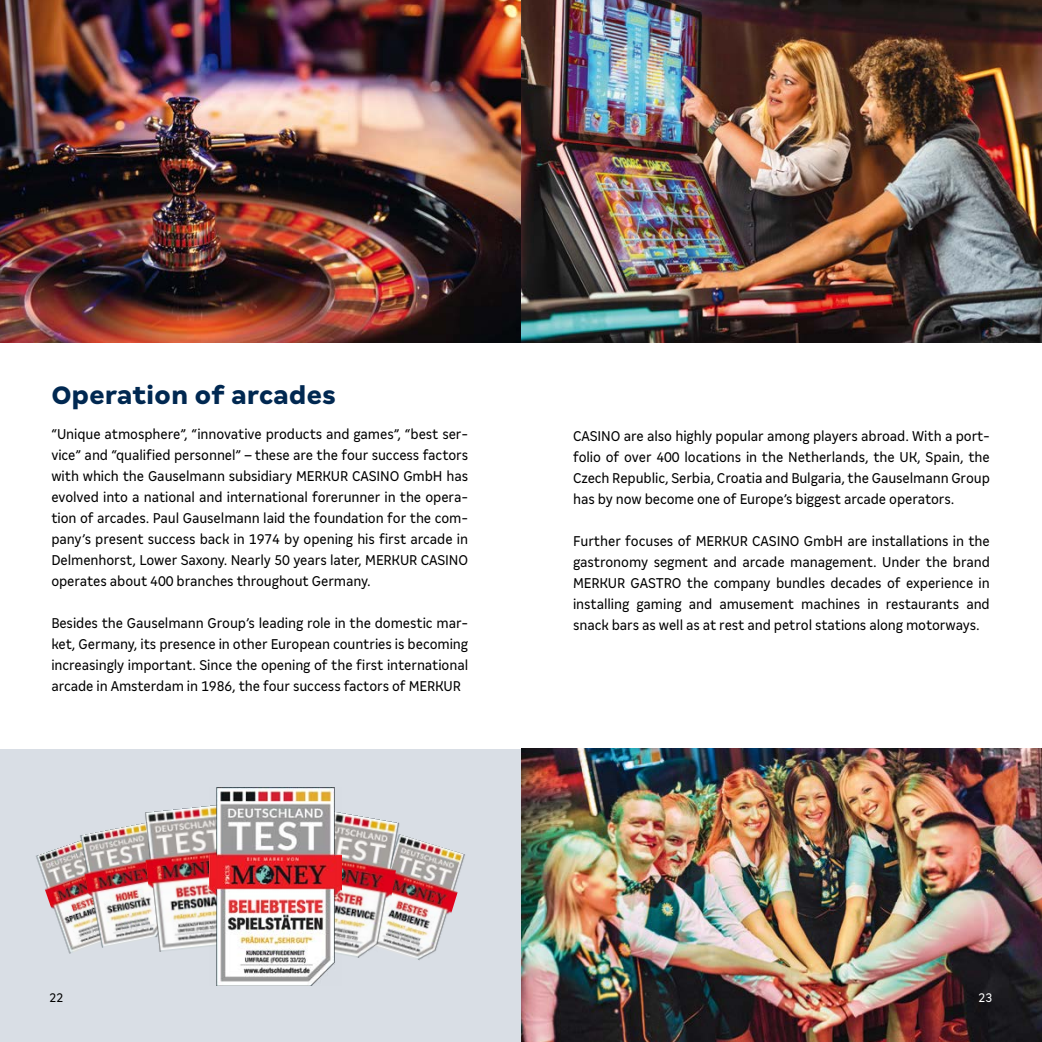
<style>
.page{position:relative;width:1042px;height:1042px;background:#fff}
.page>*{position:absolute;margin:0;border:0;box-sizing:border-box;transform-origin:0 0}
.t1{font:800 28px "Merkur Sans";letter-spacing:-.005em;color:#002851}
.t2{font:condensed 15.75px/21px "Merkur Sans";letter-spacing:-.005em;color:#000;text-align:justify}
.t3{font:condensed 14px "Merkur Sans";color:#000}
.t4{font:condensed 14px "Merkur Sans";color:#fff}
</style>
<div class="page">
<div style="left:0;top:749px;width:521px;height:293px;background:#d9dee5"></div>
<img style="left:521px;top:748px;width:521px;height:294px">
<img style="left:0;top:0;width:1042px;height:342px">
<img style="left:36px;top:842px;width:45px;height:112px">
<img style="left:77px;top:824px;width:64px;height:124px">
<img style="left:141px;top:806px;width:68px;height:146px">
<img style="left:404px;top:836px;width:61px;height:124px">
<img style="left:341px;top:813px;width:63px;height:145px">
<img style="left:209px;top:787px;width:132px;height:198px">
<h1 class="t1" style="left:51px;top:379px;width:286px">Operation of arcades</h1>
<p class="t2" style="left:51px;top:424px;width:418px">“Unique atmosphere”, “innovative products and games”, “best ser&shy;vice” and “qualified personnel” – these are the four success factors with which the Gauselmann subsidiary MERKUR CASINO GmbH has evolved into a national and international forerunner in the opera&shy;tion of arcades. Paul Gauselmann laid the foundation for the com&shy;pany’s present success back in 1974 by opening his first arcade in Delmenhorst, Lower Saxony. Nearly 50 years later, MERKUR CASINO operates about 400 branches throughout Germany.</p>
<p class="t2" style="left:51px;top:613px;width:418px">Besides the Gauselmann Group’s leading role in the domestic mar&shy;ket, Germany, its presence in other European countries is becoming increasingly important. Since the opening of the first international arcade in Amsterdam in 1986, the four success factors of MERKUR</p>
<p class="t2" style="left:573px;top:425px;width:418px">CASINO are also highly popular among players abroad. With a port&shy;folio of over 400 locations in the Netherlands, the UK, Spain, the Czech Republic, Serbia, Croatia and Bulgaria, the Gauselmann Group has by now become one of Europe’s biggest arcade operators.</p>
<p class="t2" style="left:573px;top:530px;width:418px">Further focuses of MERKUR CASINO GmbH are installations in the gastronomy segment and arcade management. Under the brand MERKUR GASTRO the company bundles decades of experience in installing gaming and amusement machines in restaurants and snack bars as well as at rest and petrol stations along motorways.</p>
<p class="t3" style="left:50px;top:989px;width:15px">22</p>
<p class="t4" style="left:978px;top:989px;width:15px">23</p>
</div>
